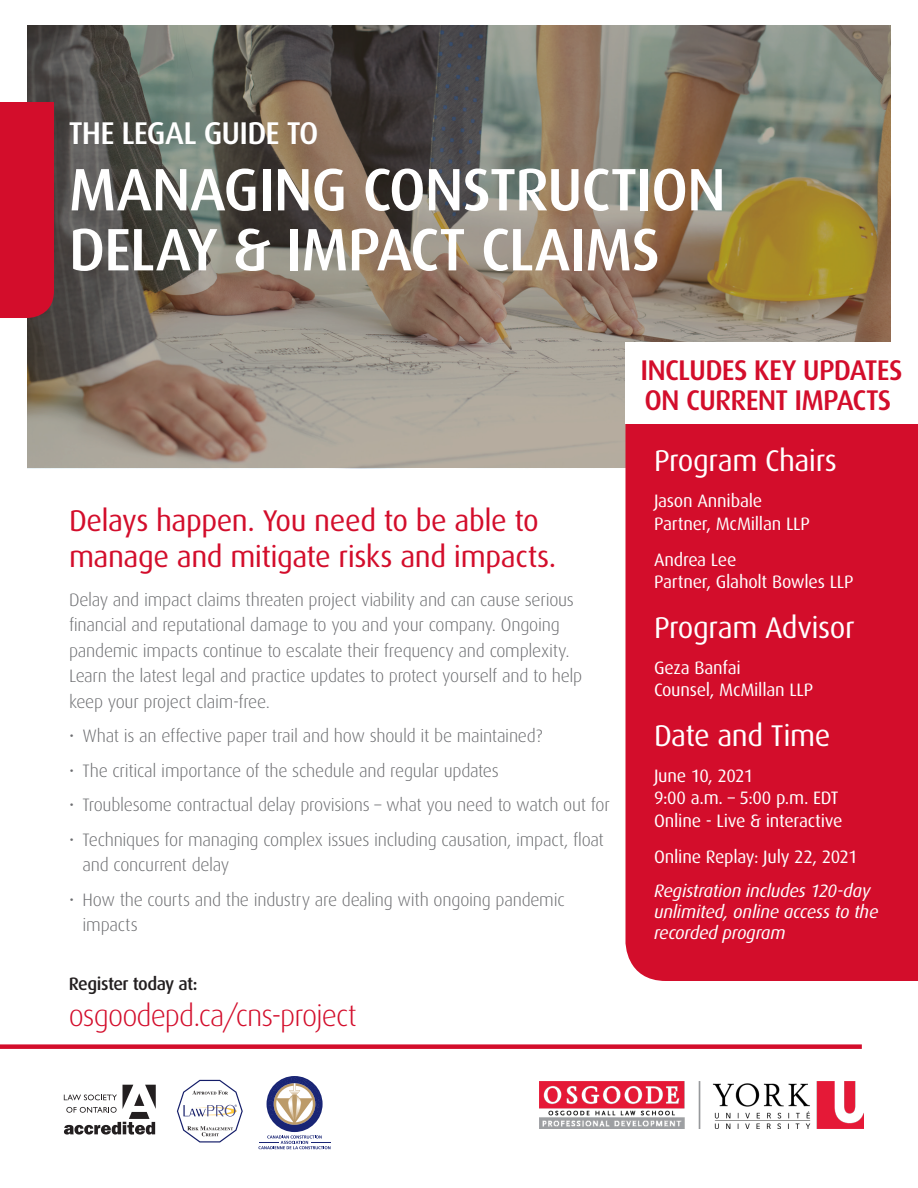
<style>
.page{position:relative;width:918px;height:1188px;background:#fff}
.page>*{position:absolute;margin:0;border:0;box-sizing:border-box;transform-origin:0 0}
.t1{font:500 60px/60px "Dax";letter-spacing:-.02em;color:#fff}
.t2{font:500 31.5px "Dax";letter-spacing:-.03em;color:#fff}
.t3{font:30px/36px "Dax";letter-spacing:-.015em;color:#d30d2b}
.t4{font:30px "Dax";letter-spacing:-.015em;color:#fff}
.t5{font:300 30px "Dax";letter-spacing:-.03em;color:#d30d2b}
.Body_Copy_Number{font:500 28.5px/30px "Dax";letter-spacing:-.025em;color:#d30d2b}
.t6{font:300 18px/25.5px "Dax";letter-spacing:-.015em;color:#6c6d70}
.t7{font:18px/22.5px "Dax";letter-spacing:-.015em;color:#fff}
.t8{font:italic 18px/21px "Dax";letter-spacing:-.015em;color:#fff}
.t9{font:500 18px "Dax";letter-spacing:-.03em;color:#231f20}
</style>
<div class="page">
<div style="left:0;top:1044px;width:862px;height:5px;background:#d30d2b"></div>
<img style="left:540px;top:1082px;width:324px;height:47px">
<svg style="left:64px;top:1085px;width:92px;height:50px"></svg>
<svg style="left:27px;top:26px;width:864px;height:442px;background:#817767"></svg>
<div style="left:626px;top:424px;width:292px;height:557px;background:#d30d2b"></div>
<div style="left:0;top:102px;width:54px;height:216px;background:#d30d2b"></div>
<svg style="left:177px;top:1080px;width:66px;height:62px"></svg>
<svg style="left:258px;top:1076px;width:73px;height:73px"></svg>
<div style="left:626px;top:343px;width:292px;height:81px;background:#fff"></div>
<p class="t2" style="left:69px;top:115px;width:251px">THE LEGAL GUIDE TO</p>
<p class="t1" style="left:69px;top:160px;width:659px">MANAGING CONSTRUCTION<br>DELAY &amp; IMPACT CLAIMS</p>
<p class="t3" style="left:69px;top:502px;width:489px">Delays happen. You need to be able to manage and mitigate risks and impacts.</p>
<p class="t6" style="left:69px;top:587px;width:515px">Delay and impact claims threaten project viability and can cause serious financial and reputational damage to you and your company. Ongoing pandemic impacts continue to escalate their frequency and complexity.<br>Learn the latest legal and practice updates to protect yourself and to help keep your project claim-free.</p>
<p class="t6" style="left:69px;top:723px;width:475px">• What is an effective paper trail and how should it be maintained?</p>
<p class="t6" style="left:69px;top:758px;width:431px">• The critical importance of the schedule and regular updates</p>
<p class="t6" style="left:69px;top:792px;width:542px">• Troublesome contractual delay provisions – what you need to watch out for</p>
<p class="t6" style="left:83px;top:827px;width:523px;text-indent:-14px">• Techniques for managing complex issues including causation, impact, float and concurrent delay</p>
<p class="t6" style="left:83px;top:887px;width:484px;text-indent:-14px">• How the courts and the industry are dealing with ongoing pandemic impacts</p>
<p class="t9" style="left:69px;top:974px;width:130px">Register today at:</p>
<p class="t5" style="left:69px;top:999px;width:290px">osgoodepd.ca/cns-project</p>
<p class="Body_Copy_Number" style="left:640px;top:355px;width:264px">INCLUDES KEY UPDATES<br>ON CURRENT IMPACTS</p>
<p class="t4" style="left:654px;top:444px;width:185px">Program Chairs</p>
<p class="t7" style="left:654px;top:490px;width:157px">Jason Annibale<br>Partner, McMillan LLP</p>
<p class="t7" style="left:654px;top:549px;width:201px">Andrea Lee<br>Partner, Glaholt Bowles LLP</p>
<p class="t4" style="left:654px;top:611px;width:202px">Program Advisor</p>
<p class="t7" style="left:654px;top:657px;width:161px">Geza Banfai<br>Counsel, McMillan LLP</p>
<p class="t4" style="left:654px;top:719px;width:178px">Date and Time</p>
<p class="t7" style="left:654px;top:765px;width:190px">June 10, 2021<br>9:00 a.m. – 5:00 p.m. EDT<br>Online - Live &amp; interactive</p>
<p class="t7" style="left:654px;top:846px;width:205px">Online Replay: July 22, 2021</p>
<p class="t8" style="left:654px;top:881px;width:226px">Registration includes 120-day unlimited, online access to the recorded program</p>
</div>
